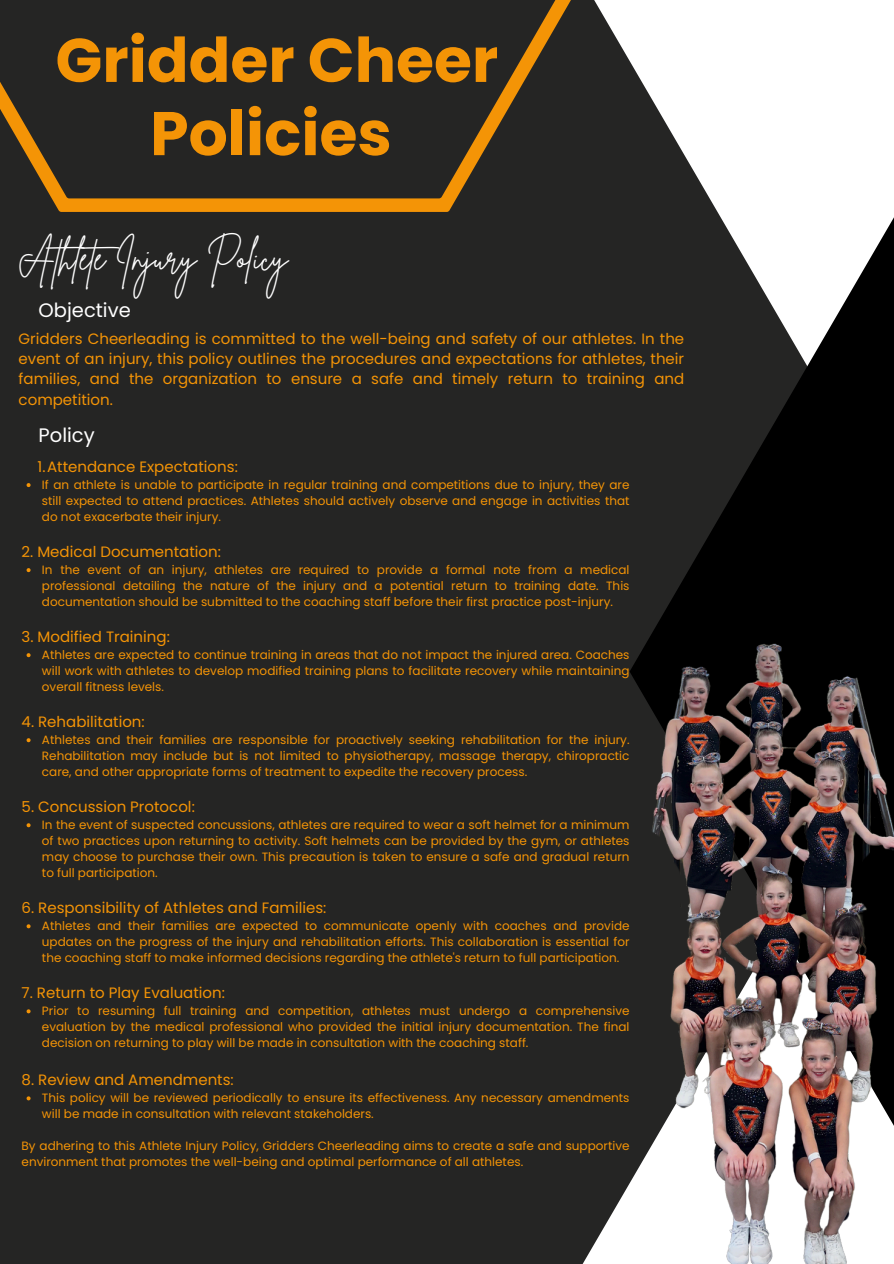
<style>
.page{position:relative;width:894px;height:1264px;background:#fff}
.page>*{position:absolute;margin:0;border:0;box-sizing:border-box;transform-origin:0 0}
.t1{font:700 61.5px "Poppins";color:#f49406}
.t2{font:34.5px "Brittany Signature";color:#fff}
.t3{font:19.5px "Poppins";color:#fff}
.t4{font:15px/20.2px "Poppins";color:#f49406;text-align:justify}
.t5{font:12px/16px "Poppins";color:#f49406;text-align:justify}
</style>
<div class="page">
<div style="left:0;top:0;width:893px;height:1263px;background:#252524"></div>
<svg style="left:642px;top:0;width:251px;height:622px"></svg>
<svg style="left:0;top:0;width:642px;height:211px"></svg>
<svg style="left:27px;top:483px;width:4px;height:4px"></svg>
<svg style="left:27px;top:568px;width:4px;height:4px"></svg>
<svg style="left:27px;top:653px;width:4px;height:4px"></svg>
<svg style="left:27px;top:738px;width:4px;height:4px"></svg>
<svg style="left:27px;top:823px;width:4px;height:4px"></svg>
<svg style="left:27px;top:924px;width:4px;height:4px"></svg>
<svg style="left:27px;top:1009px;width:4px;height:4px"></svg>
<svg style="left:27px;top:1096px;width:4px;height:4px"></svg>
<img style="left:583px;top:622px;width:310px;height:641px">
<p class="t1" style="left:55px;top:17px;width:444px">Gridder Cheer</p>
<h1 class="t1" style="left:150px;top:91px;width:243px">Policies</h1>
<h1 class="t2" style="left:18px;top:235px;width:271px">Athlete Injury Policy</h1>
<p class="t4" style="left:19px;top:328px;width:667px">Gridders Cheerleading is committed to the well-being and safety of our athletes. In the event of an injury, this policy outlines the procedures and expectations for athletes, their families, and the organization to ensure a safe and timely return to training and competition.</p>
<p class="t3" style="left:39px;top:296px;width:94px">Objective</p>
<h4 class="t3" style="left:39px;top:421px;width:58px">Policy</h4>
<p class="t4" style="left:38px;top:456px;width:202px">1.Attendance Expectations:</p>
<p class="t5" style="left:42px;top:477px;width:589px">If an athlete is unable to participate in regular training and competitions due to injury, they are still expected to attend practices. Athletes should actively observe and engage in activities that do not exacerbate their injury.</p>
<p class="t4" style="left:22px;top:541px;width:201px">2. Medical Documentation:</p>
<h4 class="t5" style="left:42px;top:562px;width:589px">In the event of an injury, athletes are required to provide a formal note from a medical professional detailing the nature of the injury and a potential return to training date. This documentation should be submitted to the coaching staff before their first practice post-injury.</h4>
<p class="t4" style="left:22px;top:626px;width:150px">3. Modified Training:</p>
<h4 class="t5" style="left:42px;top:647px;width:589px">Athletes are expected to continue training in areas that do not impact the injured area. Coaches will work with athletes to develop modified training plans to facilitate recovery while maintaining overall fitness levels.</h4>
<p class="t4" style="left:22px;top:711px;width:125px">4. Rehabilitation:</p>
<h4 class="t5" style="left:42px;top:732px;width:589px">Athletes and their families are responsible for proactively seeking rehabilitation for the injury.<br>Rehabilitation may include but is not limited to physiotherapy, massage therapy, chiropractic care, and other appropriate forms of treatment to expedite the recovery process.</h4>
<p class="t4" style="left:22px;top:796px;width:175px">5. Concussion Protocol:</p>
<h4 class="t5" style="left:42px;top:817px;width:589px">In the event of suspected concussions, athletes are required to wear a soft helmet for a minimum of two practices upon returning to activity. Soft helmets can be provided by the gym, or athletes may choose to purchase their own. This precaution is taken to ensure a safe and gradual return to full participation.</h4>
<p class="t4" style="left:22px;top:897px;width:306px">6. Responsibility of Athletes and Families:</p>
<h4 class="t5" style="left:42px;top:918px;width:589px">Athletes and their families are expected to communicate openly with coaches and provide updates on the progress of the injury and rehabilitation efforts. This collaboration is essential for the coaching staff to make informed decisions regarding the athlete's return to full participation.</h4>
<p class="t4" style="left:22px;top:982px;width:205px">7. Return to Play Evaluation:</p>
<h4 class="t5" style="left:42px;top:1003px;width:589px">Prior to resuming full training and competition, athletes must undergo a comprehensive evaluation by the medical professional who provided the initial injury documentation. The final decision on returning to play will be made in consultation with the coaching staff.</h4>
<p class="t4" style="left:22px;top:1069px;width:214px">8. Review and Amendments:</p>
<h4 class="t5" style="left:42px;top:1090px;width:589px">This policy will be reviewed periodically to ensure its effectiveness. Any necessary amendments will be made in consultation with relevant stakeholders.</h4>
<p class="t5" style="left:22px;top:1138px;width:609px">By adhering to this Athlete Injury Policy, Gridders Cheerleading aims to create a safe and supportive environment that promotes the well-being and optimal performance of all athletes.</p>
</div>
